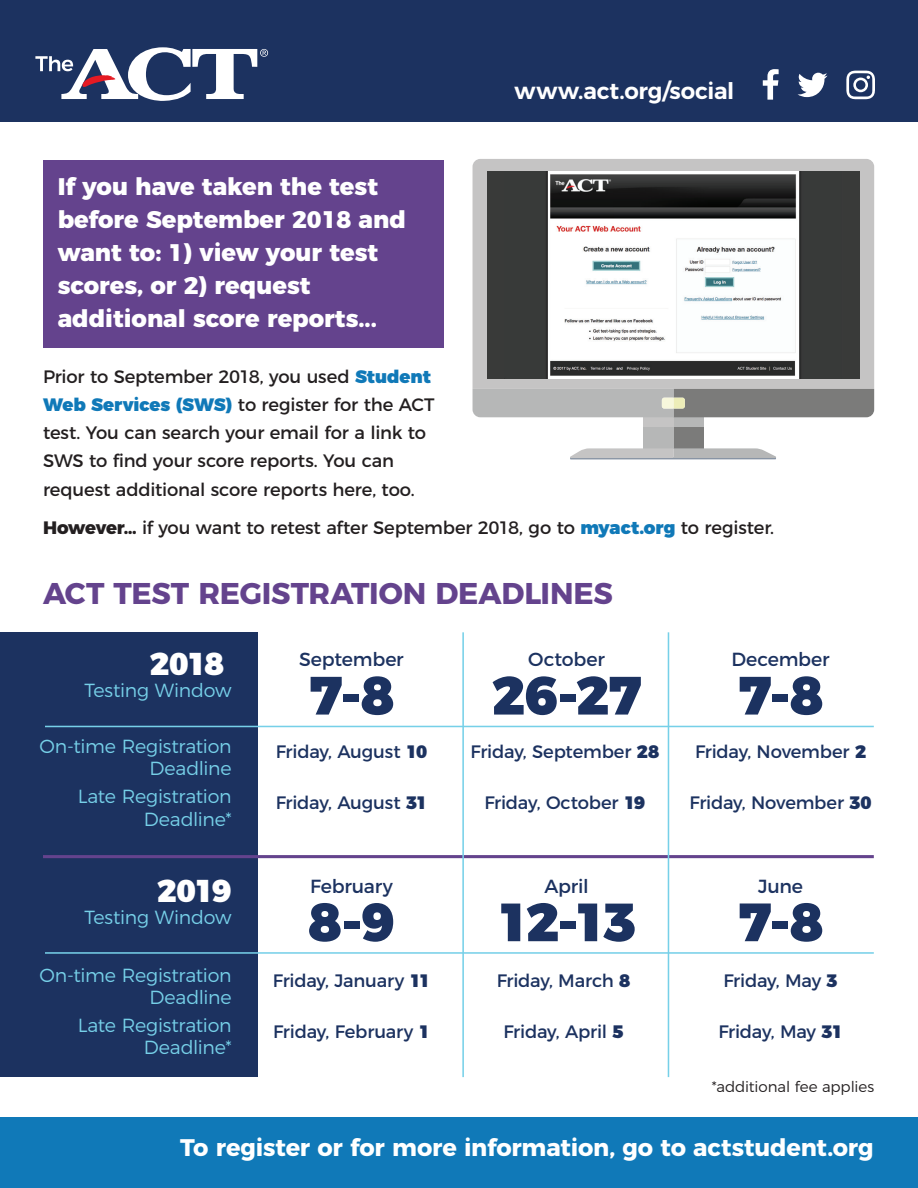
<style>
.page{position:relative;width:918px;height:1188px;background:#fff}
.page>*{position:absolute;margin:0;border:0;box-sizing:border-box;transform-origin:0 0}
.t1{font:900 53.7px "Montserrat";letter-spacing:-.045em;color:#1c3260}
.t2{font:900 31.65px "Montserrat";letter-spacing:-.05em;color:#fff}
.t3{font:700 30px "Montserrat";letter-spacing:-.005em;color:#64438d}
.t4{font:800 24px/33px "Montserrat";color:#fff}
.t5{font:700 24px "Montserrat";letter-spacing:-.005em;color:#fff}
.t6{font:600 22.8px "Montserrat";letter-spacing:-.01em;color:#fff}
.t7{font:300 18.9px/22.2px "Montserrat";letter-spacing:-.015em;color:#76d0e8;text-align:right}
.t8{font:18.9px "Montserrat";letter-spacing:-.01em;color:#1c3260}
.t9{font:18px/28.2px "Montserrat";letter-spacing:-.01em;color:#231f20}
.t10{font:18px "Montserrat";letter-spacing:-.015em;color:#1c3260}
.t11{font:300 15px "Montserrat";letter-spacing:-.005em;color:#231f20}
.s1{font-weight:900;color:#1079b8}
.s2{font-weight:800}
.s3{font-weight:900}
</style>
<div class="page">
<div style="left:0;top:632px;width:258px;height:445px;background:#1c3260"></div>
<div style="left:43px;top:160px;width:401px;height:187px;background:#64438d"></div>
<div style="left:643px;top:427px;width:31px;height:21px;background:#b6b7b7"></div>
<div style="left:643px;top:417px;width:31px;height:10px;background:#c5c4c4"></div>
<div style="left:674px;top:427px;width:30px;height:21px;background:#7b7b7a"></div>
<div style="left:674px;top:417px;width:30px;height:10px;background:#b6b7b7"></div>
<svg style="left:570px;top:448px;width:206px;height:11px;background:#bdbec0"></svg>
<div style="left:473px;top:159px;width:401px;height:230px;background:#c5c4c4"></div>
<svg style="left:473px;top:389px;width:401px;height:28px;background:#9a9b99"></svg>
<div style="left:487px;top:171px;width:373px;height:207px;background:#393a39"></div>
<img style="left:546px;top:171px;width:255px;height:207px">
<div style="left:0;top:1118px;width:918px;height:70px;background:#1079b8"></div>
<hr style="left:43px;top:855px;width:831px;height:3px;background:#64438d">
<hr style="left:45px;top:726px;width:829px;height:1px;background:#76d0e8">
<hr style="left:45px;top:952px;width:829px;height:2px;background:#76d0e8">
<hr style="left:462px;top:632px;width:2px;height:445px;background:#76d0e8">
<hr style="left:668px;top:632px;width:1px;height:445px;background:#76d0e8">
<div style="left:0;top:0;width:918px;height:121px;background:#1c3260"></div>
<svg style="left:846px;top:71px;width:29px;height:28px"></svg>
<svg style="left:797px;top:73px;width:31px;height:24px"></svg>
<svg style="left:763px;top:69px;width:16px;height:31px"></svg>
<svg style="left:35px;top:47px;width:233px;height:54px"></svg>
<h3 class="t4" style="left:58px;top:168px;width:350px">If you have taken the test before September 2018 and want to: 1) view your test scores, or 2) request additional score reports...</h3>
<p class="t6" style="left:515px;top:73px;width:221px">www.act.org/social</p>
<p class="t9" style="left:43px;top:361px;width:393px">Prior to September 2018, you used <span class="s1">Student Web Services (SWS)</span> to register for the ACT test. You can search your email for a link to SWS to find your score reports. You can request additional score reports here, too.</p>
<p class="t9" style="left:43px;top:512px;width:733px"><span class="s2">However…</span> if you want to retest after September 2018, go to <span class="s1">myact.org</span> to register.</p>
<h3 class="t3" style="left:43px;top:569px;width:571px">ACT TEST REGISTRATION DEADLINES</h3>
<h2 class="t2" style="left:150px;top:637px;width:76px">2018</h2>
<p class="t7" style="left:85px;top:678px;width:149px">Testing Window</p>
<p class="t8" style="left:299px;top:644px;width:106px">September</p>
<h1 class="t1" style="left:309px;top:650px;width:86px">7-8</h1>
<p class="t7" style="left:39px;top:733px;width:194px">On-time Registration<br>Deadline</p>
<p class="t10" style="left:276px;top:737px;width:153px">Friday, August <span class="s3">10</span></p>
<p class="t7" style="left:78px;top:784px;width:155px">Late Registration<br>Deadline*</p>
<p class="t10" style="left:276px;top:788px;width:153px">Friday, August <span class="s3">31</span></p>
<h2 class="t2" style="left:157px;top:864px;width:76px">2019</h2>
<p class="t7" style="left:85px;top:905px;width:149px">Testing Window</p>
<p class="t8" style="left:310px;top:871px;width:84px">February</p>
<h1 class="t1" style="left:308px;top:877px;width:88px">8-9</h1>
<p class="t7" style="left:39px;top:962px;width:194px">On-time Registration<br>Deadline</p>
<p class="t10" style="left:273px;top:966px;width:159px">Friday, January <span class="s3">11</span></p>
<p class="t7" style="left:78px;top:1013px;width:155px">Late Registration<br>Deadline*</p>
<p class="t10" style="left:273px;top:1017px;width:158px">Friday, February <span class="s3">1</span></p>
<p class="t8" style="left:528px;top:644px;width:78px">October</p>
<h1 class="t1" style="left:492px;top:650px;width:151px">26-27</h1>
<p class="t10" style="left:471px;top:737px;width:190px">Friday, September <span class="s3">28</span></p>
<p class="t10" style="left:484px;top:788px;width:162px">Friday, October <span class="s3">19</span></p>
<p class="t8" style="left:544px;top:871px;width:46px">April</p>
<h1 class="t1" style="left:497px;top:877px;width:141px">12-13</h1>
<p class="t10" style="left:497px;top:966px;width:135px">Friday, March <span class="s3">8</span></p>
<p class="t10" style="left:503px;top:1017px;width:122px">Friday, April <span class="s3">5</span></p>
<p class="t8" style="left:732px;top:644px;width:100px">December</p>
<h1 class="t1" style="left:738px;top:650px;width:86px">7-8</h1>
<p class="t10" style="left:695px;top:737px;width:173px">Friday, November <span class="s3">2</span></p>
<p class="t10" style="left:690px;top:788px;width:184px">Friday, November <span class="s3">30</span></p>
<p class="t8" style="left:758px;top:871px;width:47px">June</p>
<h1 class="t1" style="left:738px;top:877px;width:86px">7-8</h1>
<p class="t10" style="left:723px;top:966px;width:116px">Friday, May <span class="s3">3</span></p>
<p class="t10" style="left:718px;top:1017px;width:126px">Friday, May <span class="s3">31</span></p>
<p class="t11" style="left:712px;top:1075px;width:164px">*additional fee applies</p>
<h3 class="t5" style="left:180px;top:1128px;width:695px">To register or for more information, go to actstudent.org</h3>
</div>
